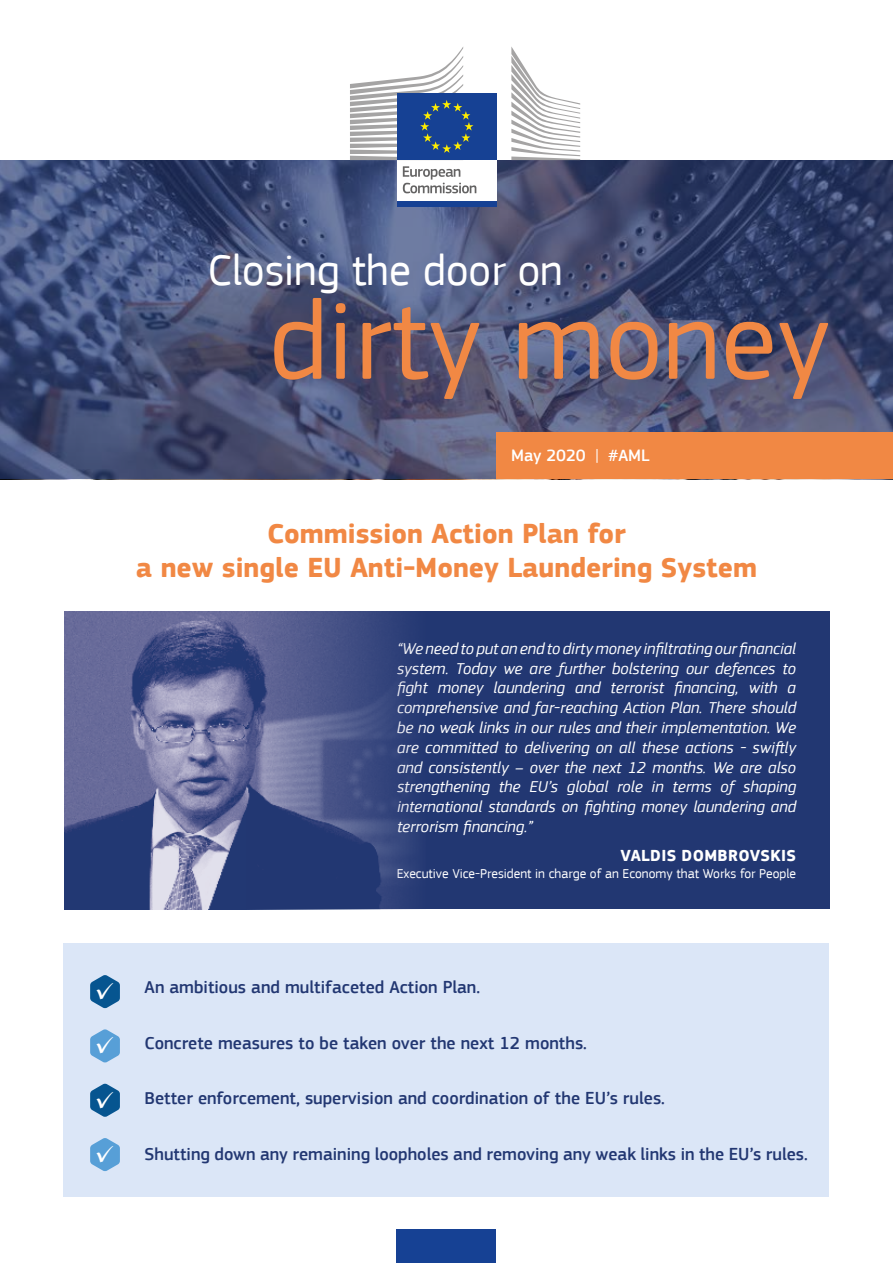
<style>
.page{position:relative;width:893px;height:1263px;background:#fff}
.page>*{position:absolute;margin:0;border:0;box-sizing:border-box;transform-origin:0 0}
.t1{font:114.6px "EC Square Sans Pro";color:#f18844}
.t2{font:44.7px "EC Square Sans Pro";color:#fff}
.t3{font:700 28.5px/34.2px "EC Square Sans Pro";color:#f18844;text-align:center}
.t4{font:700 24px "EC Square Sans Pro";color:#fff}
.t5{font:500 18px "EC Square Sans Pro";color:#223772}
.t6{font:500 17.1px "EC Square Sans Pro";color:#fff}
.t7{font:italic 16.5px/19.8px "EC Square Sans Pro";color:#fff;text-align:justify}
.t8{font:700 16.5px "EC Square Sans Pro";letter-spacing:.02em;color:#fff}
.t9{font:13.5px "EC Square Sans Pro";color:#fff}
.s1{font-weight:400}
</style>
<div class="page">
<svg style="left:0;top:160px;width:893px;height:319px;background:#475075"></svg>
<div style="left:496px;top:432px;width:397px;height:47px;background:#f18844"></div>
<div style="left:397px;top:160px;width:99px;height:41px;background:#fff"></div>
<svg style="left:403px;top:166px;width:73px;height:27px"></svg>
<div style="left:397px;top:201px;width:99px;height:6px;background:#164194"></div>
<svg style="left:511px;top:47px;width:69px;height:113px"></svg>
<div style="left:397px;top:94px;width:99px;height:66px;background:#164194"></div>
<svg style="left:350px;top:47px;width:123px;height:113px"></svg>
<div style="left:397px;top:1230px;width:99px;height:33px;background:#164194"></div>
<div style="left:64px;top:943px;width:765px;height:253px;background:#dbe6f7"></div>
<svg style="left:90px;top:1029px;width:30px;height:34px"></svg>
<svg style="left:90px;top:1084px;width:30px;height:33px"></svg>
<svg style="left:90px;top:1138px;width:30px;height:33px"></svg>
<svg style="left:90px;top:975px;width:30px;height:33px"></svg>
<div style="left:64px;top:611px;width:766px;height:298px;background:#223772"></div>
<img style="left:64px;top:612px;width:351px;height:297px">
<h2 class="t2" style="left:208px;top:244px;width:357px">Closing the door on</h2>
<h1 class="t1" style="left:269px;top:274px;width:562px">dirty money</h1>
<p class="t6" style="left:511px;top:446px;width:140px">May 2020 <span class="s1">|</span> #AML</p>
<h3 class="t3" style="left:136px;top:517px;width:623px">Commission Action Plan for<br>a new single EU Anti-Money Laundering System</h3>
<p class="t7" style="left:397px;top:638px;width:401px">“We need to put an end to dirty money infiltrating our financial system. Today we are further bolstering our defences to fight money laundering and terrorist financing, with a comprehensive and far-reaching Action Plan. There should be no weak links in our rules and their implementation. We are committed to delivering on all these actions - swiftly and consistently – over the next 12 months. We are also strengthening the EU’s global role in terms of shaping international standards on fighting money laundering and terrorism financing.”</p>
<p class="t8" style="left:620px;top:846px;width:177px">VALDIS DOMBROVSKIS</p>
<p class="t9" style="left:397px;top:865px;width:401px">Executive Vice-President in charge of an Economy that Works for People</p>
<h3 class="t4" style="left:95px;top:977px;width:20px">✓</h3>
<h3 class="t4" style="left:95px;top:1031px;width:20px">✓</h3>
<h3 class="t4" style="left:95px;top:1085px;width:20px">✓</h3>
<h3 class="t4" style="left:95px;top:1140px;width:20px">✓</h3>
<p class="t5" style="left:145px;top:977px;width:337px">An ambitious and multifaceted Action Plan.</p>
<p class="t5" style="left:145px;top:1032px;width:444px">Concrete measures to be taken over the next 12 months.</p>
<p class="t5" style="left:145px;top:1088px;width:522px">Better enforcement, supervision and coordination of the EU’s rules.</p>
<p class="t5" style="left:145px;top:1143px;width:665px">Shutting down any remaining loopholes and removing any weak links in the EU’s rules.</p>
</div>
